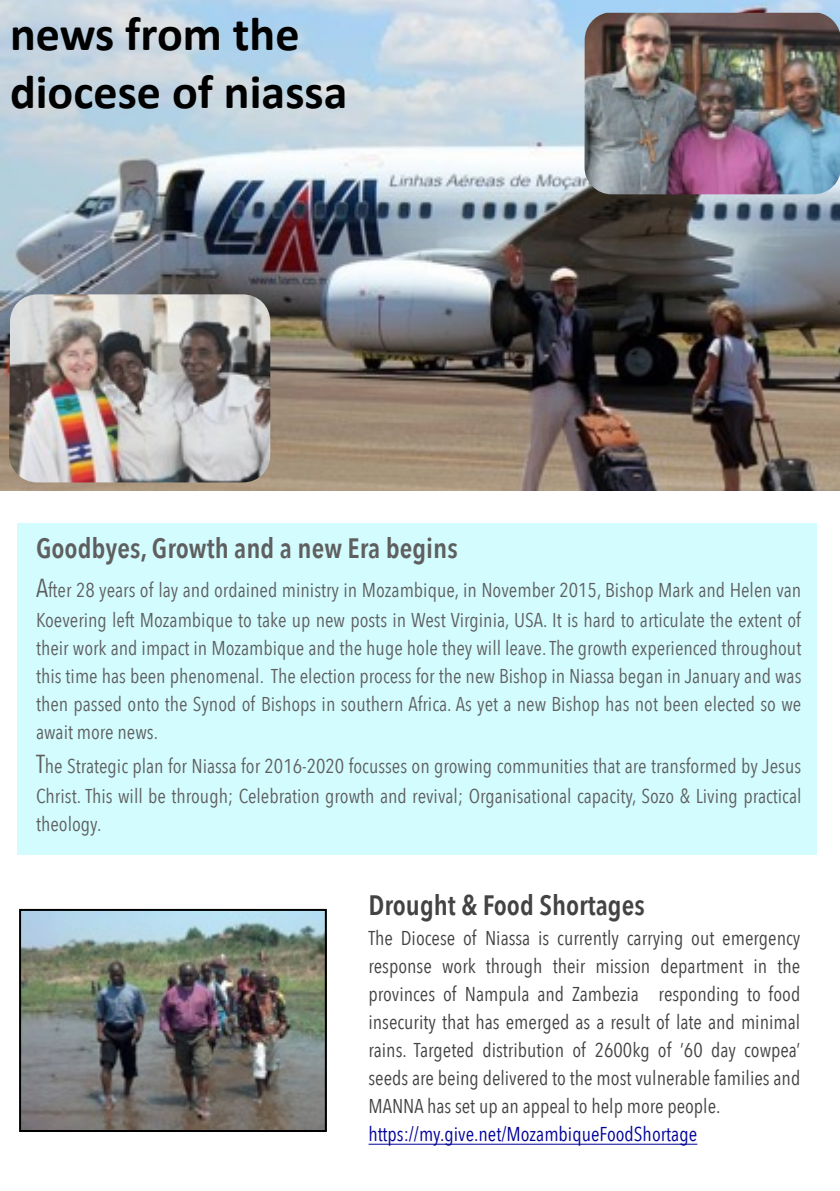
<style>
.page{position:relative;width:840px;height:1191px;background:#fff}
.page>*{position:absolute;margin:0;border:0;box-sizing:border-box;transform-origin:0 0}
.t1{font:700 48px/58px "Calibri";color:#000}
.t2{font:600 28px "Avenir Next Condensed";color:#5f5f5f}
.t3{font:600 28px "Avenir Next Condensed";color:#434343}
.t4{font:20px/28px "Avenir Next Condensed";color:#5f5f5f}
.t5{font:20px/28px "Avenir Next Condensed";color:#434343}
.s1{font-size:26px}
.s2{color:#009}
</style>
<div class="page">
<img style="left:0;top:0;width:839px;height:490px">
<img style="left:9px;top:294px;width:261px;height:188px">
<img style="left:584px;top:13px;width:255px;height:181px">
<img style="left:22px;top:912px;width:301px;height:217px">
<div style="left:19px;top:909px;width:307px;height:223px;border:2px solid #000"></div>
<div style="left:17px;top:523px;width:799px;height:331px;background:#d3fcff"></div>
<hr style="left:368px;top:1143px;width:329px;height:1px;background:#009">
<p class="t1" style="left:10px;top:3px;width:339px">news from the diocese of niassa</p>
<p class="t2" style="left:36px;top:524px;width:423px">Goodbyes, Growth and a new Era begins</p>
<p class="t4" style="left:36px;top:573px;width:766px;line-height:30px"><span class="s1">A</span>fter 28 years of lay and ordained ministry in Mozambique, in November 2015, Bishop Mark and Helen van<br>Koevering left Mozambique to take up new posts in West Virginia, USA. It is hard to articulate the extent of</p>
<p class="t4" style="left:36px;top:632px;width:766px;text-align:justify">their work and impact in Mozambique and the huge hole they will leave. The growth experienced throughout this time has been phenomenal. The election process for the new Bishop in Niassa began in January and was then passed onto the Synod of Bishops in southern Africa. As yet a new Bishop has not been elected so we await more news.</p>
<p class="t4" style="left:36px;top:749px;width:766px;line-height:30px"><span class="s1">T</span>he Strategic plan for Niassa for 2016-2020 focusses on growing communities that are transformed by Jesus<br>Christ. This will be through; Celebration growth and revival; Organisational capacity, Sozo &amp; Living practical</p>
<p class="t4" style="left:36px;top:808px;width:67px">theology.</p>
<p class="t3" style="left:368px;top:880px;width:278px">Drought &amp; Food Shortages</p>
<p class="t5" style="left:368px;top:922px;width:433px">The Diocese of Niassa is currently carrying out emergency response work through their mission department in the provinces of Nampula and Zambezia responding to food insecurity that has emerged as a result of late and minimal rains. Targeted distribution of 2600kg of ’60 day cowpea’ seeds are being delivered to the most vulnerable families and MANNA has set up an appeal to help more people. <span class="s2">https://my.give.net/MozambiqueFoodShortage</span></p>
</div>
